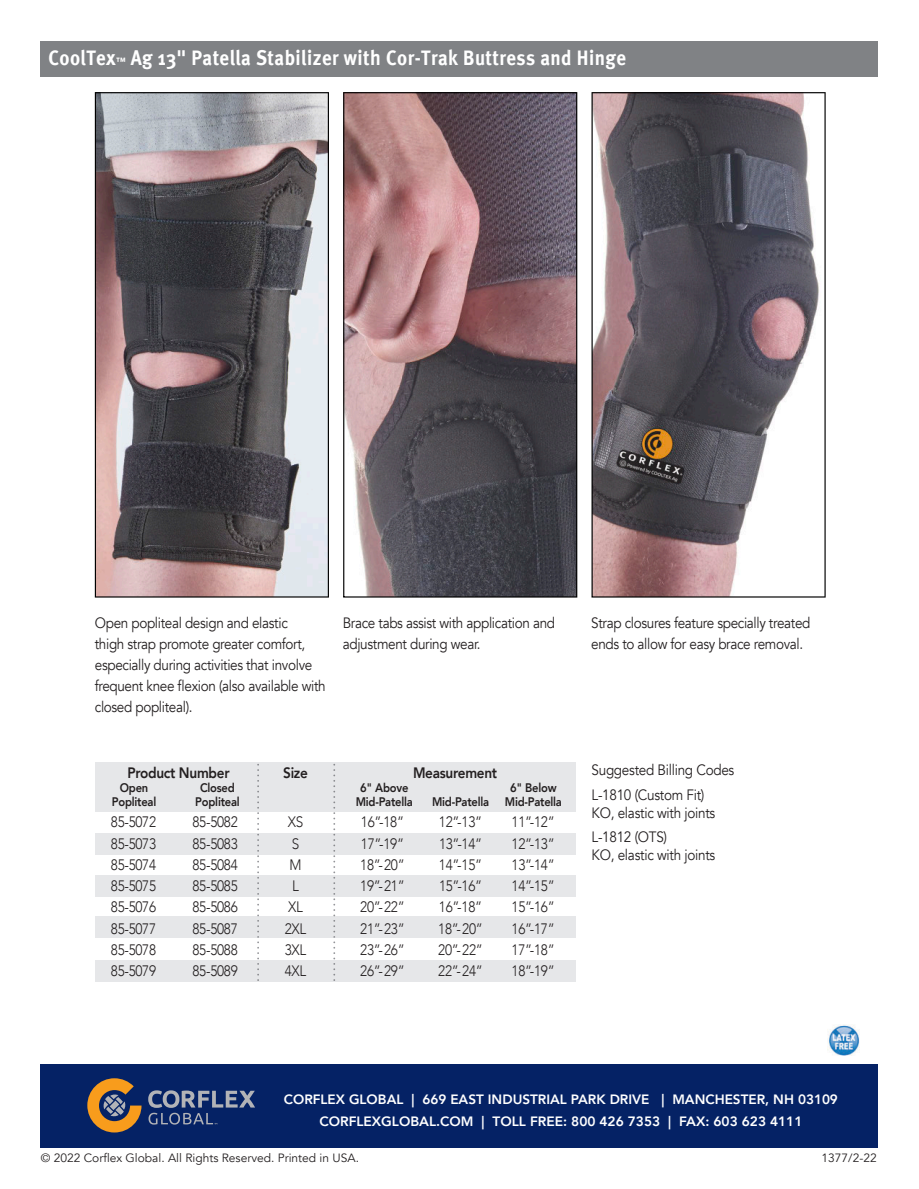
<style>
.page{position:relative;width:919px;height:1189px;background:#fff}
.page>*{position:absolute;margin:0;border:0;box-sizing:border-box;transform-origin:0 0}
.t1{font:700 21px "Meta";letter-spacing:.025em;color:#fff;scale:.9 1}
.t2{font:15px/21px "Avenir";letter-spacing:-.025em;color:#231f20;scale:.9 1}
.t3{font:300 15px "Avenir";letter-spacing:-.02em;color:#231f20;scale:.9 1}
.t4{font:800 15px "Avenir";letter-spacing:-.02em;color:#231f20;scale:.9 1}
.t5{font:800 13.5px/21.8px "Avenir";color:#fff;text-align:center}
.t6{font:800 12.45px "Avenir";letter-spacing:-.02em;color:#231f20;scale:.9 1}
.t7{font:12px "Avenir";color:#231f20}
.s1{font-size:10.5px}
</style>
<div class="page">
<div style="left:41px;top:41px;width:837px;height:36px;background:#808285"></div>
<svg style="left:95px;top:92px;width:234px;height:505px;background:#7d7579"></svg>
<svg style="left:343px;top:92px;width:234px;height:505px;background:#79646a"></svg>
<svg style="left:591px;top:92px;width:234px;height:505px"></svg>
<div style="left:96px;top:916px;width:480px;height:21px;background:#e6e7e9"></div>
<div style="left:96px;top:960px;width:480px;height:21px;background:#e6e7e9"></div>
<div style="left:96px;top:762px;width:480px;height:50px;background:#e6e7e9"></div>
<div style="left:96px;top:875px;width:480px;height:21px;background:#e6e7e9"></div>
<div style="left:96px;top:833px;width:480px;height:21px;background:#e6e7e9"></div>
<svg style="left:257px;top:764px;width:2px;height:217px"></svg>
<svg style="left:333px;top:764px;width:2px;height:217px"></svg>
<img style="left:828px;top:1025px;width:31px;height:30px">
<div style="left:41px;top:1064px;width:837px;height:84px;background:#052265"></div>
<svg style="left:87px;top:1078px;width:54px;height:54px"></svg>
<svg style="left:148px;top:1090px;width:107px;height:34px"></svg>
<h1 class="t1" style="left:48px;top:45px;width:643px">CoolTex<span class="s1">™</span> Ag 13" Patella Stabilizer with Cor-Trak Buttress and Hinge</h1>
<p class="t2" style="left:95px;top:612px;width:258px">Open popliteal design and elastic<br>thigh strap promote greater comfort, especially during activities that involve frequent knee flexion (also available with closed popliteal).</p>
<p class="t2" style="left:343px;top:612px;width:237px">Brace tabs assist with application and adjustment during wear.</p>
<p class="t2" style="left:591px;top:612px;width:245px">Strap closures feature specially treated ends to allow for easy brace removal.</p>
<p class="t4" style="left:127px;top:760px;width:115px">Product Number</p>
<p class="t4" style="left:283px;top:760px;width:29px">Size</p>
<p class="t4" style="left:413px;top:760px;width:95px">Measurement</p>
<p class="t6" style="left:120px;top:778px;width:33px">Open</p>
<p class="t6" style="left:200px;top:778px;width:40px">Closed</p>
<p class="t6" style="left:360px;top:778px;width:55px">6" Above</p>
<p class="t6" style="left:510px;top:778px;width:53px">6" Below</p>
<p class="t6" style="left:112px;top:792px;width:51px">Popliteal</p>
<p class="t6" style="left:195px;top:792px;width:51px">Popliteal</p>
<p class="t6" style="left:356px;top:792px;width:65px">Mid-Patella</p>
<p class="t6" style="left:432px;top:792px;width:65px">Mid-Patella</p>
<p class="t6" style="left:505px;top:792px;width:65px">Mid-Patella</p>
<p class="t3" style="left:111px;top:813px;width:52px">85-5072</p>
<p class="t3" style="left:192px;top:813px;width:52px">85-5082</p>
<p class="t3" style="left:288px;top:813px;width:19px">XS</p>
<p class="t3" style="left:361px;top:813px;width:49px">16”-18”</p>
<p class="t3" style="left:439px;top:813px;width:49px">12”-13”</p>
<p class="t3" style="left:511px;top:813px;width:49px">11”-12”</p>
<p class="t3" style="left:111px;top:834px;width:52px">85-5073</p>
<p class="t3" style="left:192px;top:834px;width:52px">85-5083</p>
<p class="t3" style="left:292px;top:834px;width:10px">S</p>
<p class="t3" style="left:361px;top:834px;width:49px">17”-19”</p>
<p class="t3" style="left:439px;top:834px;width:49px">13”-14”</p>
<p class="t3" style="left:511px;top:834px;width:49px">12”-13”</p>
<p class="t3" style="left:111px;top:856px;width:52px">85-5074</p>
<p class="t3" style="left:192px;top:856px;width:52px">85-5084</p>
<p class="t3" style="left:289px;top:856px;width:15px">M</p>
<p class="t3" style="left:360px;top:856px;width:51px">18”-20”</p>
<p class="t3" style="left:439px;top:856px;width:49px">14”-15”</p>
<p class="t3" style="left:511px;top:856px;width:49px">13”-14”</p>
<p class="t3" style="left:111px;top:877px;width:52px">85-5075</p>
<p class="t3" style="left:192px;top:877px;width:52px">85-5085</p>
<p class="t3" style="left:292px;top:877px;width:9px">L</p>
<p class="t3" style="left:360px;top:877px;width:51px">19”-21”</p>
<p class="t3" style="left:439px;top:877px;width:49px">15”-16”</p>
<p class="t3" style="left:511px;top:877px;width:49px">14”-15”</p>
<p class="t3" style="left:111px;top:898px;width:52px">85-5076</p>
<p class="t3" style="left:192px;top:898px;width:52px">85-5086</p>
<p class="t3" style="left:288px;top:898px;width:18px">XL</p>
<p class="t3" style="left:360px;top:898px;width:51px">20”-22”</p>
<p class="t3" style="left:439px;top:898px;width:49px">16”-18”</p>
<p class="t3" style="left:511px;top:898px;width:49px">15”-16”</p>
<p class="t3" style="left:111px;top:919px;width:52px">85-5077</p>
<p class="t3" style="left:192px;top:919px;width:52px">85-5087</p>
<p class="t3" style="left:285px;top:919px;width:25px">2XL</p>
<p class="t3" style="left:360px;top:919px;width:51px">21”-23”</p>
<p class="t3" style="left:438px;top:919px;width:51px">18”-20”</p>
<p class="t3" style="left:511px;top:919px;width:49px">16”-17”</p>
<p class="t3" style="left:111px;top:941px;width:52px">85-5078</p>
<p class="t3" style="left:192px;top:941px;width:52px">85-5088</p>
<p class="t3" style="left:285px;top:941px;width:25px">3XL</p>
<p class="t3" style="left:360px;top:941px;width:51px">23”-26”</p>
<p class="t3" style="left:438px;top:941px;width:51px">20”-22”</p>
<p class="t3" style="left:511px;top:941px;width:49px">17”-18”</p>
<p class="t3" style="left:111px;top:962px;width:52px">85-5079</p>
<p class="t3" style="left:192px;top:962px;width:52px">85-5089</p>
<p class="t3" style="left:285px;top:962px;width:25px">4XL</p>
<p class="t3" style="left:360px;top:962px;width:51px">26”-29”</p>
<p class="t3" style="left:438px;top:962px;width:51px">22”-24”</p>
<p class="t3" style="left:511px;top:962px;width:49px">18”-19”</p>
<p class="t2" style="left:591px;top:757px;width:160px;line-height:24.8px">Suggested Billing Codes<br>L-1810 (Custom Fit)</p>
<p class="t2" style="left:591px;top:800px;width:139px;line-height:24.8px">KO, elastic with joints<br>L-1812 (OTS)</p>
<p class="t2" style="left:591px;top:845px;width:139px">KO, elastic with joints</p>
<p class="t5" style="left:284px;top:1088px;width:555px">CORFLEX GLOBAL | 669 EAST INDUSTRIAL PARK DRIVE | MANCHESTER, NH 03109<br>CORFLEXGLOBAL.COM | TOLL FREE: 800 426 7353 | FAX: 603 623 4111</p>
<p class="t7" style="left:41px;top:1150px;width:320px">© 2022 Corflex Global. All Rights Reserved. Printed in USA.</p>
<p class="t7" style="left:821px;top:1150px;width:57px">1377/2-22</p>
</div>
